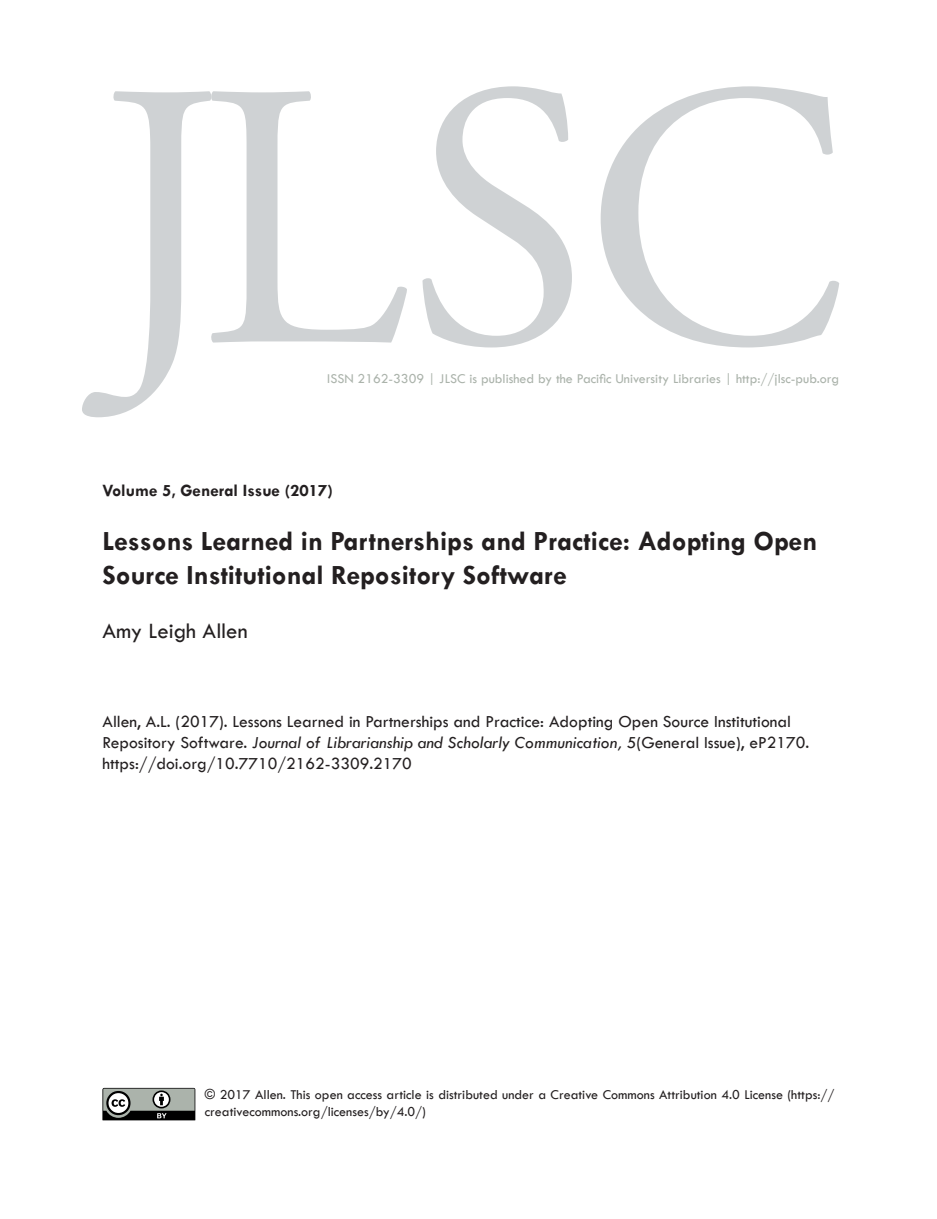
<style>
.page{position:relative;width:937px;height:1219px;background:#fff}
.page>*{position:absolute;margin:0;border:0;box-sizing:border-box;transform-origin:0 0}
.t1{font:700 28px/33.6px "Tw Cen";color:#231f20}
.t2{font:22.75px "Tw Cen";color:#231f20}
.t3{font:17.5px/21px "Tw Cen";color:#231f20}
.t4{font:700 17.5px "Tw Cen";color:#231f20}
.t5{font:14px/16.8px "Tw Cen";color:#231f20}
.t6{font:14px "Tw Cen";color:#abb3ab}
.s1{font-style:italic}
</style>
<div class="page">
<svg style="left:82px;top:91px;width:128px;height:326px"></svg>
<svg style="left:210px;top:91px;width:197px;height:251px"></svg>
<svg style="left:422px;top:86px;width:149px;height:261px"></svg>
<svg style="left:600px;top:86px;width:239px;height:261px"></svg>
<svg style="left:102px;top:1087px;width:93px;height:33px;background:#797d79"></svg>
<p class="t6" style="left:327px;top:370px;width:513px">ISSN 2162-3309 | JLSC is published by the Pacific University Libraries | http://jlsc-pub.org</p>
<p class="t4" style="left:102px;top:479px;width:232px">Volume 5, General Issue (2017)</p>
<h1 class="t1" style="left:102px;top:524px;width:716px">Lessons Learned in Partnerships and Practice: Adopting Open<br>Source Institutional Repository Software</h1>
<h2 class="t2" style="left:102px;top:617px;width:147px">Amy Leigh Allen</h2>
<p class="t3" style="left:102px;top:711px;width:708px">Allen, A.L. (2017). Lessons Learned in Partnerships and Practice: Adopting Open Source Institutional<br>Repository Software. <span class="s1">Journal of Librarianship and Scholarly Communication,</span> 5(General Issue), eP2170. https://doi.org/10.7710/2162-3309.2170</p>
<p class="t5" style="left:205px;top:1085px;width:631px">© 2017 Allen. This open access article is distributed under a Creative Commons Attribution 4.0 License (https:// creativecommons.org/licenses/by/4.0/)</p>
</div>
